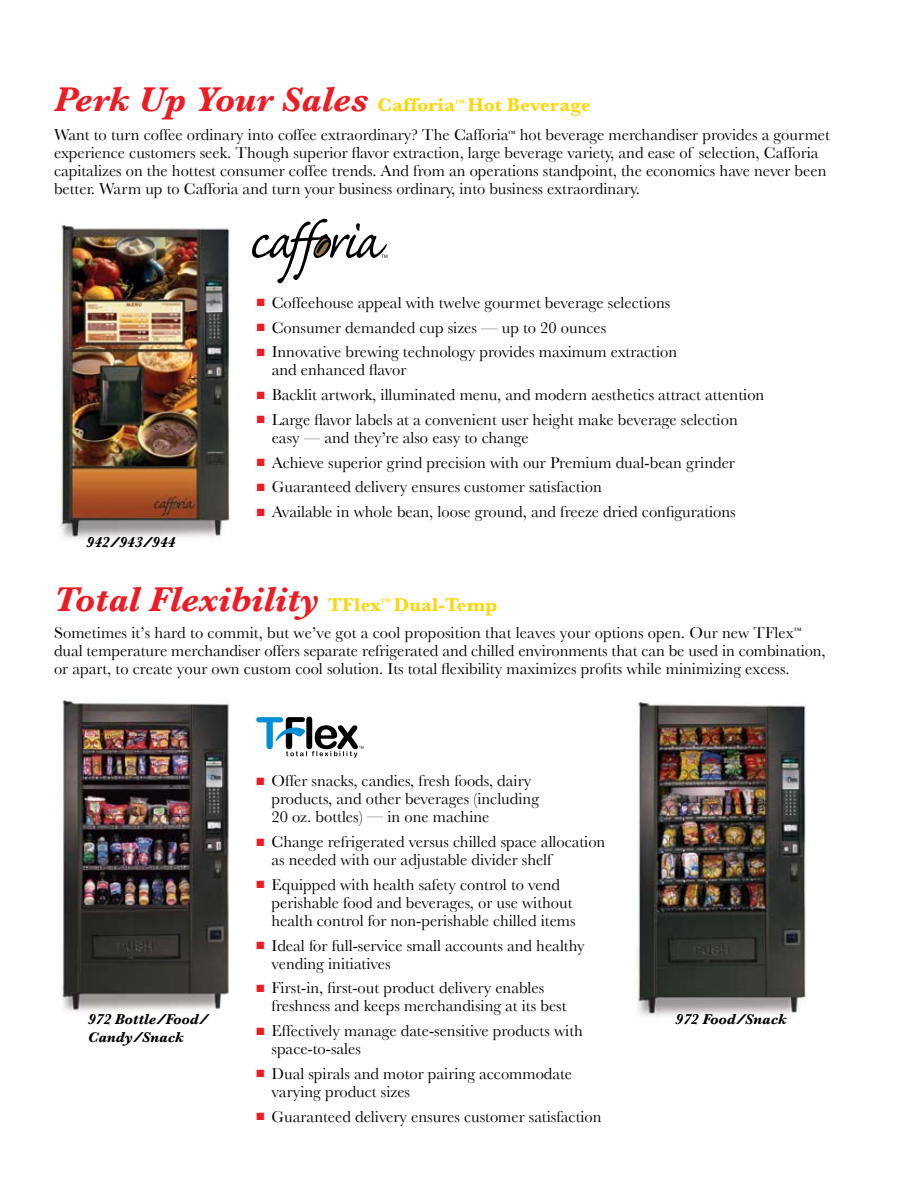
<style>
.page{position:relative;width:918px;height:1188px;background:#fff}
.page>*{position:absolute;margin:0;border:0;box-sizing:border-box;transform-origin:0 0}
.t1{font:italic 700 36px "Baskerville";color:#ed1c24}
.t2{font:700 19.5px "Baskerville";color:#fcd70e}
.t3{font:16.5px/18px "Baskerville";color:#000}
.t4{font:italic 700 15px/18px "Baskerville";color:#000}
.s1{font-style:italic;font-size:36px;color:#ed1c24}
.s2{color:#ed1c24}
.s3{font-style:normal;font-size:19.5px;color:#fcd70e}
</style>
<div class="page">
<img style="left:59px;top:225px;width:172px;height:314px">
<img style="left:62px;top:700px;width:167px;height:313px">
<svg style="left:252px;top:219px;width:135px;height:64px"></svg>
<img style="left:636px;top:702px;width:170px;height:314px">
<svg style="left:256px;top:717px;width:108px;height:41px"></svg>
<p class="t2" style="left:54px;top:94px;width:539px"><span class="s1">Perk Up Your Sales</span> Cafforia<sup>™</sup> Hot Beverage</p>
<p class="t3" style="left:54px;top:126px;width:778px">Want to turn coffee ordinary into coffee extraordinary? The Cafforia<sup>™</sup> hot beverage merchandiser provides a gourmet experience customers seek. Though superior flavor extraction, large beverage variety, and ease of selection, Cafforia capitalizes on the hottest consumer coffee trends. And from an operations standpoint, the economics have never been better. Warm up to Cafforia and turn your business ordinary, into business extraordinary.</p>
<p class="t4" style="left:86px;top:533px;width:91px">942/943/944</p>
<p class="t3" style="left:257px;top:293px;width:415px"><span class="s2">■</span> Coffeehouse appeal with twelve gourmet beverage selections</p>
<p class="t3" style="left:257px;top:318px;width:351px"><span class="s2">■</span> Consumer demanded cup sizes — up to 20 ounces</p>
<p class="t3" style="left:272px;top:343px;width:407px;text-indent:-15px"><span class="s2">■</span> Innovative brewing technology provides maximum extraction and enhanced flavor</p>
<p class="t3" style="left:257px;top:386px;width:509px"><span class="s2">■</span> Backlit artwork, illuminated menu, and modern aesthetics attract attention</p>
<p class="t3" style="left:272px;top:410px;width:468px;text-indent:-15px"><span class="s2">■</span> Large flavor labels at a convenient user height make beverage selection easy — and they’re also easy to change</p>
<p class="t3" style="left:257px;top:453px;width:480px"><span class="s2">■</span> Achieve superior grind precision with our Premium dual-bean grinder</p>
<p class="t3" style="left:257px;top:478px;width:347px"><span class="s2">■</span> Guaranteed delivery ensures customer satisfaction</p>
<p class="t3" style="left:257px;top:503px;width:481px"><span class="s2">■</span> Available in whole bean, loose ground, and freeze dried configurations</p>
<h1 class="t1" style="left:54px;top:578px;width:445px">Total Flexibility <span class="s3">TFlex</span><sup>™</sup> <span class="s3">Dual-Temp</span></h1>
<p class="t3" style="left:54px;top:623px;width:773px">Sometimes it’s hard to commit, but we’ve got a cool proposition that leaves your options open. Our new TFlex<sup>™ </sup>dual temperature merchandiser offers separate refrigerated and chilled environments that can be used in combination, or apart, to create your own custom cool solution. Its total flexibility maximizes profits while minimizing excess.</p>
<p class="t3" style="left:272px;top:772px;width:269px;text-indent:-15px"><span class="s2">■</span> Offer snacks, candies, fresh foods, dairy products, and other beverages (including<br>20 oz. bottles) — in one machine</p>
<p class="t3" style="left:272px;top:833px;width:335px;text-indent:-15px"><span class="s2">■</span> Change refrigerated versus chilled space allocation as needed with our adjustable divider shelf</p>
<p class="t3" style="left:272px;top:875px;width:306px;text-indent:-15px"><span class="s2">■</span> Equipped with health safety control to vend perishable food and beverages, or use without health control for non-perishable chilled items</p>
<p class="t3" style="left:272px;top:936px;width:315px;text-indent:-15px"><span class="s2">■</span> Ideal for full-service small accounts and healthy vending initiatives</p>
<p class="t3" style="left:272px;top:979px;width:297px;text-indent:-15px"><span class="s2">■</span> First-in, first-out product delivery enables freshness and keeps merchandising at its best</p>
<p class="t3" style="left:272px;top:1022px;width:313px;text-indent:-15px"><span class="s2">■</span> Effectively manage date-sensitive products with space-to-sales</p>
<p class="t3" style="left:272px;top:1064px;width:302px;text-indent:-15px"><span class="s2">■</span> Dual spirals and motor pairing accommodate varying product sizes</p>
<p class="t3" style="left:256px;top:1107px;width:347px"><span class="s2">■</span> Guaranteed delivery ensures customer satisfaction</p>
<p class="t4" style="left:88px;top:1010px;width:122px">972 Bottle/Food/<br>Candy/Snack</p>
<p class="t4" style="left:675px;top:1010px;width:113px">972 Food/Snack</p>
</div>
